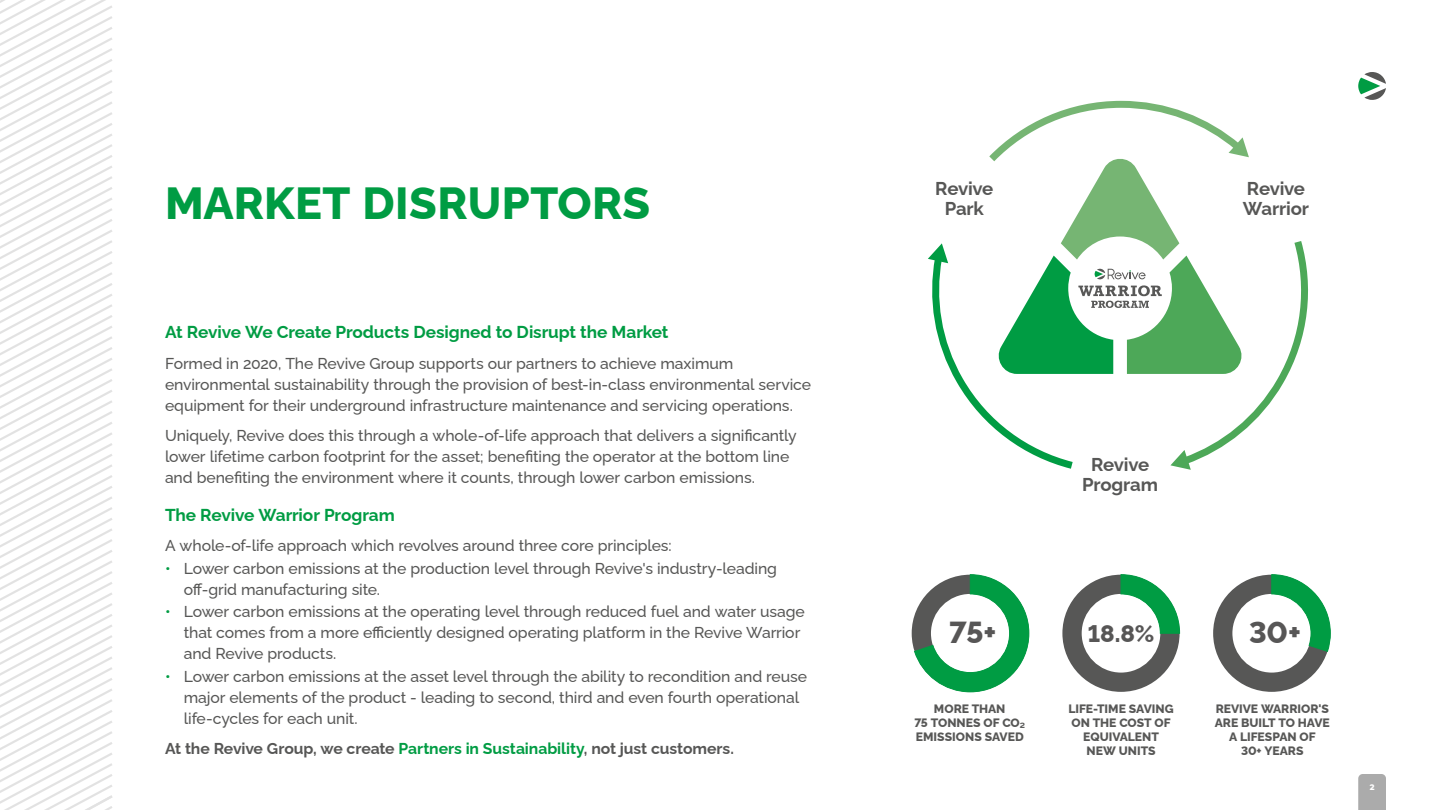
<style>
.page{position:relative;width:1440px;height:810px;background:#fff}
.page>*{position:absolute;margin:0;border:0;box-sizing:border-box;transform-origin:0 0}
.t1{font:800 45px "Raleway";letter-spacing:.005em;color:#009c43}
.t2{font:800 30.38px "Raleway";color:#575656}
.t3{font:800 24px "Raleway";color:#575656}
.t4{font:700 18.6px/19.8px "Raleway";letter-spacing:-.01em;color:#575756;text-align:center}
.t5{font:700 17.25px "Raleway";letter-spacing:-.01em;color:#009c43}
.t6{font:500 15.75px/21px "Raleway";letter-spacing:-.005em;color:#575756}
.t7{font:700 15.75px "Raleway";letter-spacing:-.005em;color:#575756}
.t8{font:800 12.15px/14px "Raleway";letter-spacing:-.005em;color:#575756;text-align:center}
.t9{font:800 7.95px "Montserrat";color:#fff}
.s1{color:#009c43}
</style>
<div class="page">
<svg style="left:0;top:0;width:113px;height:810px"></svg>
<svg style="left:928px;top:100px;width:380px;height:370px"></svg>
<svg style="left:1213px;top:574px;width:117px;height:118px"></svg>
<svg style="left:912px;top:574px;width:117px;height:118px"></svg>
<svg style="left:1062px;top:574px;width:118px;height:118px"></svg>
<svg style="left:1358px;top:72px;width:28px;height:28px"></svg>
<svg style="left:1358px;top:774px;width:28px;height:36px"></svg>
<h1 class="t1" style="left:165px;top:168px;width:487px">MARKET DISRUPTORS</h1>
<p class="t5" style="left:165px;top:319px;width:505px">At Revive We Create Products Designed to Disrupt the Market</p>
<p class="t6" style="left:165px;top:351px;width:648px">Formed in 2020, The Revive Group supports our partners to achieve maximum environmental sustainability through the provision of best-in-class environmental service equipment for their underground infrastructure maintenance and servicing operations.</p>
<p class="t6" style="left:165px;top:423px;width:633px">Uniquely, Revive does this through a whole-of-life approach that delivers a significantly lower lifetime carbon footprint for the asset; benefiting the operator at the bottom line and benefiting the environment where it counts, through lower carbon emissions.</p>
<p class="t5" style="left:165px;top:501px;width:231px">The Revive Warrior Program</p>
<p class="t6" style="left:165px;top:534px;width:508px">A whole-of-life approach which revolves around three core principles:</p>
<p class="t6" style="left:184px;top:556px;width:595px;text-indent:-19px"><span class="s1">•</span> Lower carbon emissions at the production level through Revive's industry-leading off-grid manufacturing site.</p>
<p class="t6" style="left:184px;top:600px;width:623px;text-indent:-19px"><span class="s1">•</span> Lower carbon emissions at the operating level through reduced fuel and water usage that comes from a more efficiently designed operating platform in the Revive Warrior and Revive products.</p>
<p class="t6" style="left:184px;top:664px;width:625px;text-indent:-19px"><span class="s1">•</span> Lower carbon emissions at the asset level through the ability to recondition and reuse major elements of the product - leading to second, third and even fourth operational life-cycles for each unit.</p>
<p class="t7" style="left:165px;top:736px;width:570px">At the Revive Group, we create <span class="s1">Partners in Sustainability</span>, not just customers.</p>
<p class="t4" style="left:935px;top:176px;width:60px">Revive<br>Park</p>
<p class="t4" style="left:1243px;top:176px;width:68px;text-align:left">Revive<br>Warrior</p>
<p class="t4" style="left:1082px;top:453px;width:78px">Revive<br>Program</p>
<h2 class="t2" style="left:949px;top:608px;width:48px">75+</h2>
<h3 class="t3" style="left:1088px;top:614px;width:68px">18.8%</h3>
<h2 class="t2" style="left:1249px;top:608px;width:53px">30+</h2>
<p class="t8" style="left:914px;top:700px;width:112px">MORE THAN<br>75 TONNES OF CO2<br>EMISSIONS SAVED</p>
<p class="t8" style="left:1068px;top:700px;width:107px">LIFE-TIME SAVING<br>ON THE COST OF<br>EQUIVALENT<br>NEW UNITS</p>
<p class="t8" style="left:1215px;top:700px;width:116px">REVIVE WARRIOR'S<br>ARE BUILT TO HAVE<br>A LIFESPAN OF<br>30+ YEARS</p>
<p class="t9" style="left:1370px;top:782px;width:6px">2</p>
</div>
